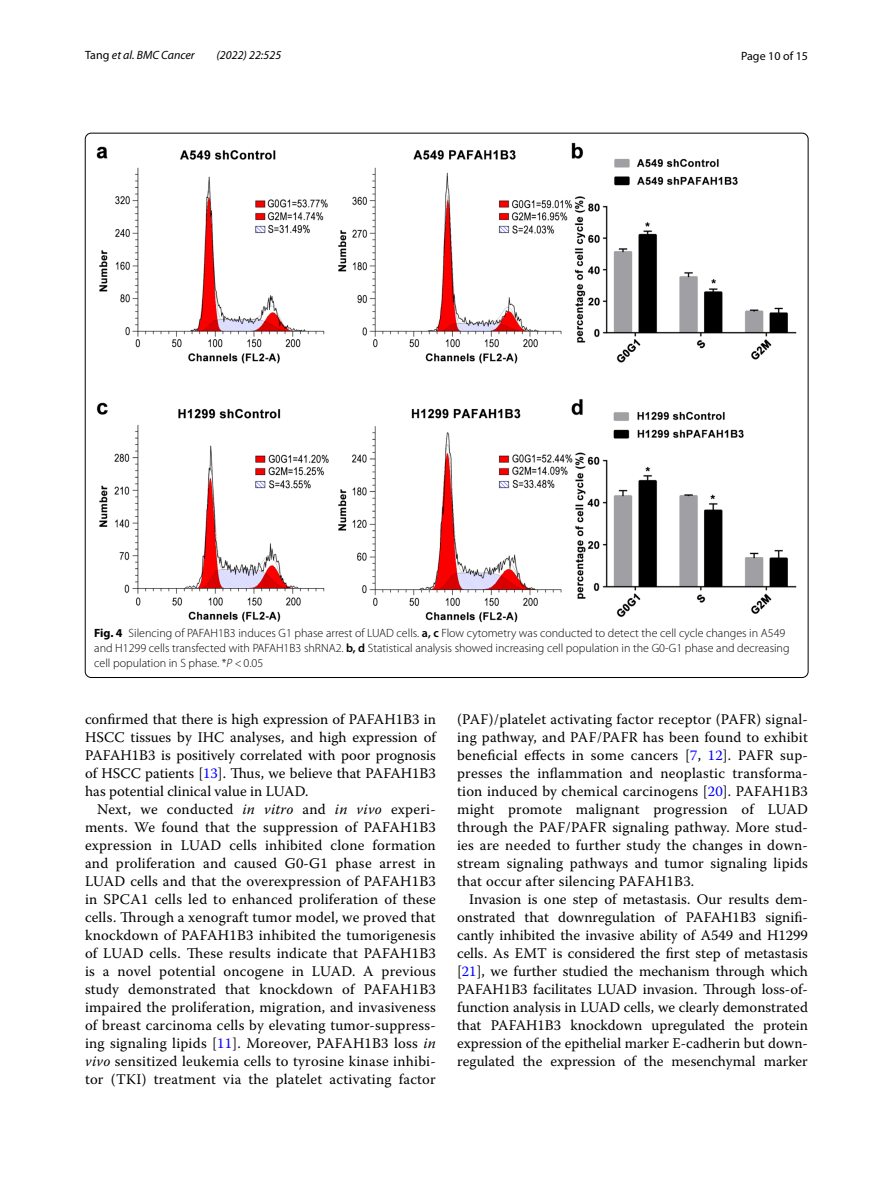
<style>
.page{position:relative;width:893px;height:1187px;background:#fff}
.page>*{position:absolute;margin:0;border:0;box-sizing:border-box;transform-origin:0 0}
.t1{font:14.7px/18px "Warnock Pro";letter-spacing:.01em;color:#000;text-align:justify}
.t2{font:300 12px/15px "Myriad Pro";color:#000}
.t3{font:italic 12px "Myriad Pro";color:#000}
.t4{font:12px "Myriad Pro";color:#000}
.s1{font-style:normal}
.s2{font-weight:700}
.s3{font-weight:600}
.s4{font-style:italic}
.s5{color:#00f}
</style>
<div class="page">
<img style="left:96px;top:142px;width:701px;height:480px">
<p class="t3" style="left:85px;top:48px;width:111px"><span class="s1">Tang</span> et al. BMC Cancer</p>
<p class="t3" style="left:217px;top:48px;width:66px">(2022) 22:525</p>
<p class="t4" style="left:741px;top:48px;width:68px">Page 10 of 15</p>
<p class="t2" style="left:94px;top:626px;width:697px"><span class="s2">Fig. 4</span> Silencing of PAFAH1B3 induces G1 phase arrest of LUAD cells. <span class="s3">a, c</span> Flow cytometry was conducted to detect the cell cycle changes in A549 and H1299 cells transfected with PAFAH1B3 shRNA2. <span class="s3">b, d</span> Statistical analysis showed increasing cell population in the G0-G1 phase and decreasing cell population in S phase. *<span class="s4">P</span> &lt;0.05</p>
<p class="t1" style="left:85px;top:710px;width:352px">confirmed that there is high expression of PAFAH1B3 in HSCC tissues by IHC analyses, and high expression of PAFAH1B3 is positively correlated with poor prognosis of HSCC patients [<span class="s5">13</span>]. Thus, we believe that PAFAH1B3 has potential clinical value in LUAD.</p>
<p class="t1" style="left:85px;top:800px;width:352px;text-indent:12px">Next, we conducted <span class="s4">in vitro</span> and <span class="s4">in vivo</span> experi&shy;ments. We found that the suppression of PAFAH1B3 expression in LUAD cells inhibited clone formation and proliferation and caused G0-G1 phase arrest in LUAD cells and that the overexpression of PAFAH1B3 in SPCA1 cells led to enhanced proliferation of these cells. Through a xenograft tumor model, we proved that knockdown of PAFAH1B3 inhibited the tumorigenesis of LUAD cells. These results indicate that PAFAH1B3 is a novel potential oncogene in LUAD. A previous study demonstrated that knockdown of PAFAH1B3 impaired the proliferation, migration, and invasiveness of breast carcinoma cells by elevating tumor-suppress&shy;ing signaling lipids [<span class="s5">11</span>]. Moreover, PAFAH1B3 loss <span class="s4">in vivo</span> sensitized leukemia cells to tyrosine kinase inhibi&shy;tor (TKI) treatment via the platelet activating factor</p>
<p class="t1" style="left:457px;top:710px;width:352px">(PAF)/platelet activating factor receptor (PAFR) signal&shy;ing pathway, and PAF/PAFR has been found to exhibit beneficial effects in some cancers [<span class="s5">7</span>, <span class="s5">12</span>]. PAFR sup&shy;presses the inflammation and neoplastic transforma&shy;tion induced by chemical carcinogens [<span class="s5">20</span>]. PAFAH1B3 might promote malignant progression of LUAD through the PAF/PAFR signaling pathway. More stud&shy;ies are needed to further study the changes in down&shy;stream signaling pathways and tumor signaling lipids that occur after silencing PAFAH1B3.</p>
<p class="t1" style="left:457px;top:890px;width:352px;text-indent:12px">Invasion is one step of metastasis. Our results dem&shy;onstrated that downregulation of PAFAH1B3 signifi&shy;cantly inhibited the invasive ability of A549 and H1299 cells. As EMT is considered the first step of metastasis [<span class="s5">21</span>], we further studied the mechanism through which PAFAH1B3 facilitates LUAD invasion. Through loss-of&shy;function analysis in LUAD cells, we clearly demonstrated that PAFAH1B3 knockdown upregulated the protein expression of the epithelial marker E-cadherin but down&shy;regulated the expression of the mesenchymal marker</p>
</div>
